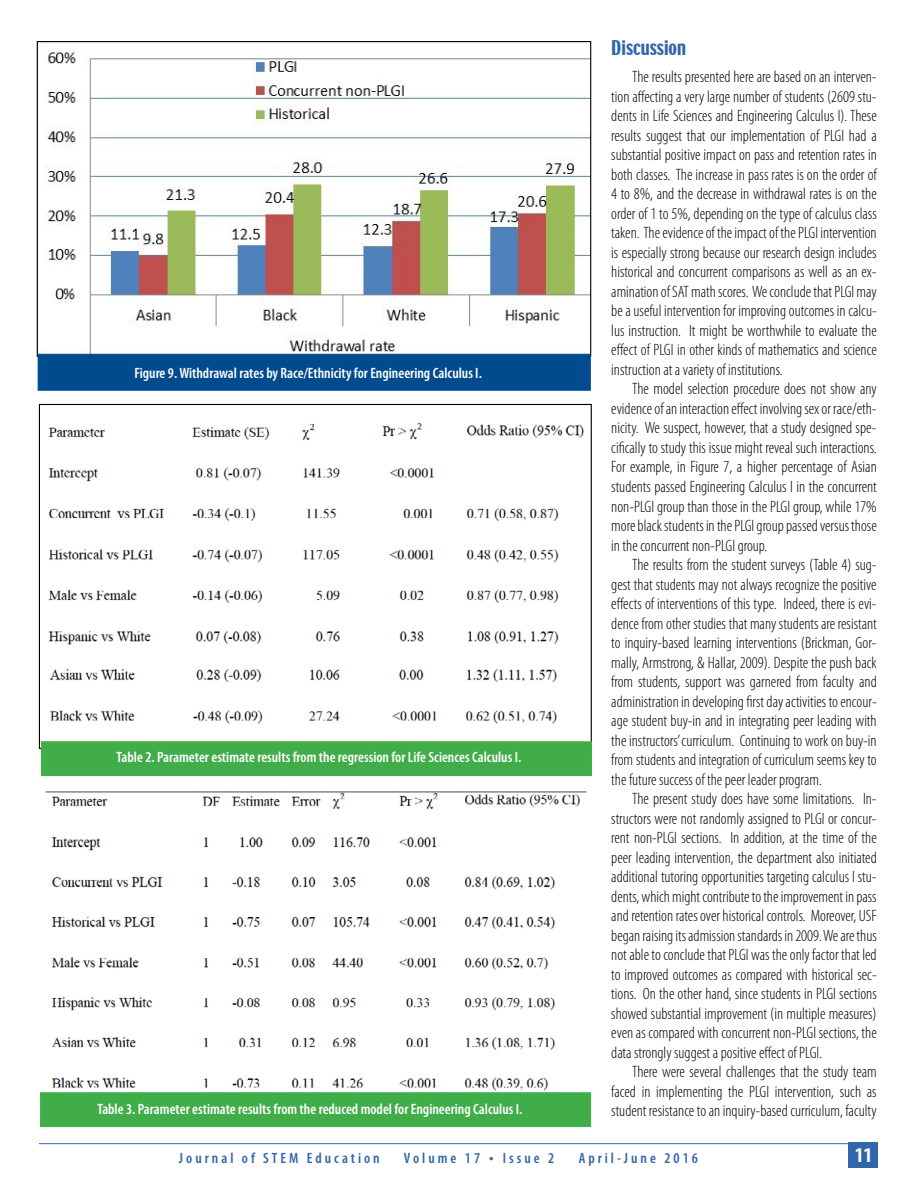
<style>
.page{position:relative;width:918px;height:1188px;background:#fff}
.page>*{position:absolute;margin:0;border:0;box-sizing:border-box;transform-origin:0 0}
.t1{font:700 condensed 21px "Myriad Pro";color:#fff}
.t2{font:18px "Techno";color:#3166aa}
.t3{font:300 condensed 16.5px/19.5px "Myriad Pro";color:#000;text-align:justify}
.t4{font:600 condensed 15px "Myriad Pro";color:#fff}
.t5{font:600 condensed 15px "Myriad Pro";letter-spacing:.2em;color:#3166aa}
.s1{font-size:16.5px}
</style>
<div class="page">
<hr style="left:39px;top:1143px;width:816px;height:1px;background:#3166aa">
<div style="left:848px;top:1143px;width:30px;height:25px;background:#3166aa"></div>
<img style="left:39px;top:52px;width:550px;height:302px">
<div style="left:38px;top:354px;width:553px;height:37px;background:#004b8d;border:1px solid #004b8d"></div>
<img style="left:48px;top:422px;width:536px;height:223px">
<img style="left:40px;top:669px;width:517px;height:86px">
<div style="left:41px;top:741px;width:551px;height:35px;background:#41ad49;border:1px solid #41ad49"></div>
<img style="left:45px;top:791px;width:547px;height:302px">
<div style="left:40px;top:1092px;width:551px;height:35px;background:#41ad49;border:1px solid #41ad49"></div>
<p class="t4" style="left:134px;top:364px;width:349px">Figure 9. Withdrawal rates by Race/Ethnicity for Engineering Calculus I.</p>
<p class="t4" style="left:117px;top:748px;width:406px">Table 2. Parameter estimate results from the regression for Life Sciences Calculus I.</p>
<p class="t4" style="left:97px;top:1100px;width:427px">Table 3. Parameter estimate results from the reduced model for Engineering Calculus I.</p>
<p class="t2" style="left:611px;top:36px;width:76px">Discussion</p>
<p class="t3" style="left:611px;top:67px;width:267px;text-indent:21px">The results presented here are based on an interven&shy;tion affecting a very large number of students (2609 stu&shy;dents in Life Sciences and Engineering Calculus I). These results suggest that our implementation of PLGI had a substantial positive impact on pass and retention rates in both classes. The increase in pass rates is on the order of 4 to 8%, and the decrease in withdrawal rates is on the order of 1 to 5%, depending on the type of calculus class taken. The evidence of the impact of the PLGI intervention is especially strong because our research design includes historical and concurrent comparisons as well as an ex&shy;amination of SAT math scores. We conclude that PLGI may be a useful intervention for improving outcomes in calcu&shy;lus instruction. It might be worthwhile to evaluate the effect of PLGI in other kinds of mathematics and science instruction at a variety of institutions.</p>
<p class="t3" style="left:611px;top:379px;width:267px;text-indent:21px">The model selection procedure does not show any evidence of an interaction effect involving sex or race/eth&shy;nicity. We suspect, however, that a study designed spe&shy;cifically to study this issue might reveal such interactions.<br>For example, in Figure 7, a higher percentage of Asian students passed Engineering Calculus I in the concurrent non-PLGI group than those in the PLGI group, while 17% more black students in the PLGI group passed versus those in the concurrent non-PLGI group.</p>
<p class="t3" style="left:611px;top:555px;width:267px;text-indent:21px">The results from the student surveys (Table 4) sug&shy;gest that students may not always recognize the positive effects of interventions of this type. Indeed, there is evi&shy;dence from other studies that many students are resistant to inquiry-based learning interventions (Brickman, Gor&shy;mally, Armstrong, &amp; Hallar, 2009). Despite the push back from students, support was garnered from faculty and administration in developing first day activities to encour&shy;age student buy-in and in integrating peer leading with the instructors’ curriculum. Continuing to work on buy-in from students and integration of curriculum seems key to the future success of the peer leader program.</p>
<p class="t3" style="left:611px;top:789px;width:267px;text-indent:21px">The present study does have some limitations. In&shy;structors were not randomly assigned to PLGI or concur&shy;rent non-PLGI sections. In addition, at the time of the peer leading intervention, the department also initiated additional tutoring opportunities targeting calculus I stu&shy;dents, which might contribute to the improvement in pass and retention rates over historical controls. Moreover, USF began raising its admission standards in 2009. We are thus not able to conclude that PLGI was the only factor that led to improved outcomes as compared with historical sec&shy;tions. On the other hand, since students in PLGI sections showed substantial improvement (in multiple measures) even as compared with concurrent non-PLGI sections, the data strongly suggest a positive effect of PLGI.</p>
<p class="t3" style="left:611px;top:1062px;width:267px;text-indent:21px">There were several challenges that the study team faced in implementing the PLGI intervention, such as student resistance to an inquiry-based curriculum, faculty</p>
<p class="t5" style="left:179px;top:1149px;width:202px">Journal of STEM Education</p>
<p class="t5" style="left:404px;top:1149px;width:152px">Volume 17 <span class="s1">•</span> Issue 2</p>
<p class="t5" style="left:579px;top:1149px;width:121px">April-June 2016</p>
<p class="t1" style="left:855px;top:1142px;width:19px">11</p>
</div>
